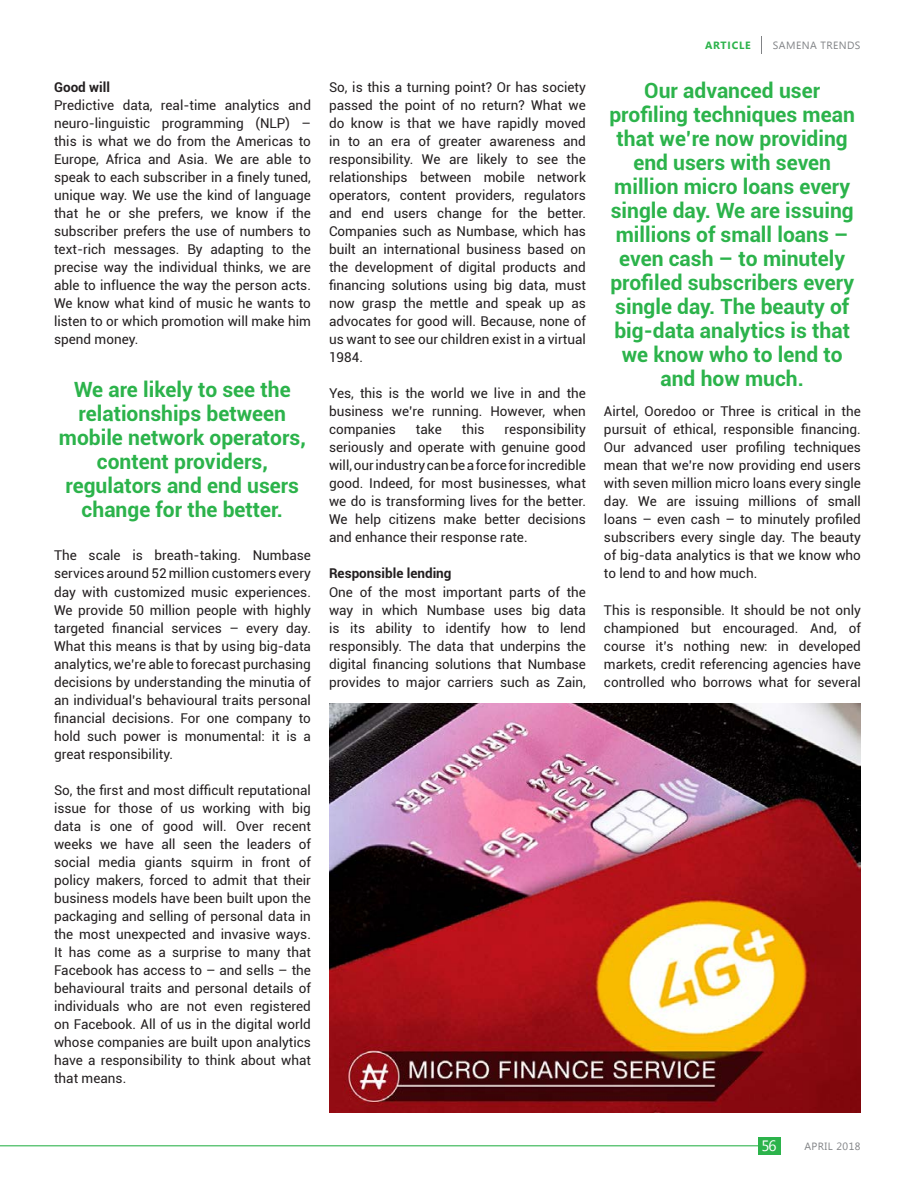
<style>
.page{position:relative;width:915px;height:1191px;background:#fff}
.page>*{position:absolute;margin:0;border:0;box-sizing:border-box;transform-origin:0 0}
.TEXT_TITLE_black{font:700 21px/24px "Roboto";color:#2cb34b;text-align:center}
.t1{font:15px "Segoe UI";color:#fff}
.TEXT_TITLE_black-2{font:13.5px/18px "Roboto";color:#231f20;text-align:justify}
.TEXT_TITLE_black-3{font:700 13.5px "Roboto";color:#231f20}
.t2{font:10.5px "Segoe UI";letter-spacing:.04em;color:#818386}
.t3{font:700 10.5px "Segoe UI";letter-spacing:.075em;color:#2cb34b}
</style>
<div class="page">
<svg style="left:761px;top:36px;width:1px;height:18px"></svg>
<hr style="left:0;top:1145px;width:759px;height:1px;background:#2cb34b">
<div style="left:757px;top:1137px;width:23px;height:17px;background:#2cb34b"></div>
<img style="left:330px;top:703px;width:530px;height:409px">
<p class="TEXT_TITLE_black-3" style="left:54px;top:78px;width:57px">Good will</p>
<p class="TEXT_TITLE_black-2" style="left:54px;top:96px;width:258px">Predictive data, real-time analytics and neuro-linguistic programming (NLP) – this is what we do from the Americas to Europe, Africa and Asia. We are able to speak to each subscriber in a finely tuned, unique way. We use the kind of language that he or she prefers, we know if the subscriber prefers the use of numbers to text-rich messages. By adapting to the precise way the individual thinks, we are able to influence the way the person acts.<br>We know what kind of music he wants to listen to or which promotion will make him spend money.</p>
<p class="TEXT_TITLE_black" style="left:59px;top:376px;width:248px">We are likely to see the relationships between mobile network operators, content providers, regulators and end users change for the better.</p>
<p class="TEXT_TITLE_black-2" style="left:54px;top:546px;width:258px">The scale is breath-taking. Numbase services around 52 million customers every day with customized music experiences.<br>We provide 50 million people with highly targeted financial services – every day.<br>What this means is that by using big-data analytics, we’re able to forecast purchasing decisions by understanding the minutia of an individual’s behavioural traits personal financial decisions. For one company to hold such power is monumental: it is a great responsibility.</p>
<p class="TEXT_TITLE_black-2" style="left:54px;top:780px;width:258px">So, the first and most difficult reputational issue for those of us working with big data is one of good will. Over recent weeks we have all seen the leaders of social media giants squirm in front of policy makers, forced to admit that their business models have been built upon the packaging and selling of personal data in the most unexpected and invasive ways.<br>It has come as a surprise to many that Facebook has access to – and sells – the behavioural traits and personal details of individuals who are not even registered on Facebook. All of us in the digital world whose companies are built upon analytics have a responsibility to think about what that means.</p>
<p class="TEXT_TITLE_black-2" style="left:329px;top:78px;width:258px">So, is this a turning point? Or has society passed the point of no return? What we do know is that we have rapidly moved in to an era of greater awareness and responsibility. We are likely to see the relationships between mobile network operators, content providers, regulators and end users change for the better.<br>Companies such as Numbase, which has built an international business based on the development of digital products and financing solutions using big data, must now grasp the mettle and speak up as advocates for good will. Because, none of us want to see our children exist in a virtual 1984.</p>
<p class="TEXT_TITLE_black-2" style="left:329px;top:384px;width:258px">Yes, this is the world we live in and the business we’re running. However, when companies</p>
<p class="TEXT_TITLE_black-2" style="left:329px;top:420px;width:258px;text-indent:175px">responsibility seriously and operate with genuine good will, our industry can be a force for incredible good. Indeed, for most businesses, what we do is transforming lives for the better.<br>We help citizens make better decisions and enhance their response rate.</p>
<p class="TEXT_TITLE_black-3" style="left:329px;top:564px;width:124px">Responsible lending</p>
<p class="TEXT_TITLE_black-2" style="left:329px;top:582px;width:258px">One of the most important parts of the way in which Numbase uses big data is its ability to identify how to lend responsibly. The data that underpins the digital financing solutions that Numbase provides to major carriers such as Zain,</p>
<p class="TEXT_TITLE_black-2" style="left:416px;top:420px;width:27px">take</p>
<p class="TEXT_TITLE_black-2" style="left:461px;top:420px;width:24px">this</p>
<p class="t3" style="left:704px;top:37px;width:47px">ARTICLE</p>
<p class="t2" style="left:772px;top:38px;width:89px">SAMENA TRENDS</p>
<p class="TEXT_TITLE_black" style="left:609px;top:78px;width:247px">Our advanced user profiling techniques mean that we’re now providing end users with seven million micro loans every single day. We are issuing millions of small loans – even cash – to minutely profiled subscribers every single day. The beauty of big-data analytics is that we know who to lend to and how much.</p>
<p class="TEXT_TITLE_black-2" style="left:603px;top:402px;width:258px">Airtel, Ooredoo or Three is critical in the pursuit of ethical, responsible financing.<br>Our advanced user profiling techniques mean that we’re now providing end users with seven million micro loans every single day. We are issuing millions of small loans – even cash – to minutely profiled subscribers every single day. The beauty of big-data analytics is that we know who to lend to and how much.</p>
<p class="TEXT_TITLE_black-2" style="left:603px;top:600px;width:258px">This is responsible. It should be not only championed but encouraged. And, of course it’s nothing new: in developed markets, credit referencing agencies have controlled who borrows what for several</p>
<p class="t1" style="left:761px;top:1135px;width:17px">56</p>
<p class="t2" style="left:804px;top:1138px;width:57px">APRIL 2018</p>
</div>
